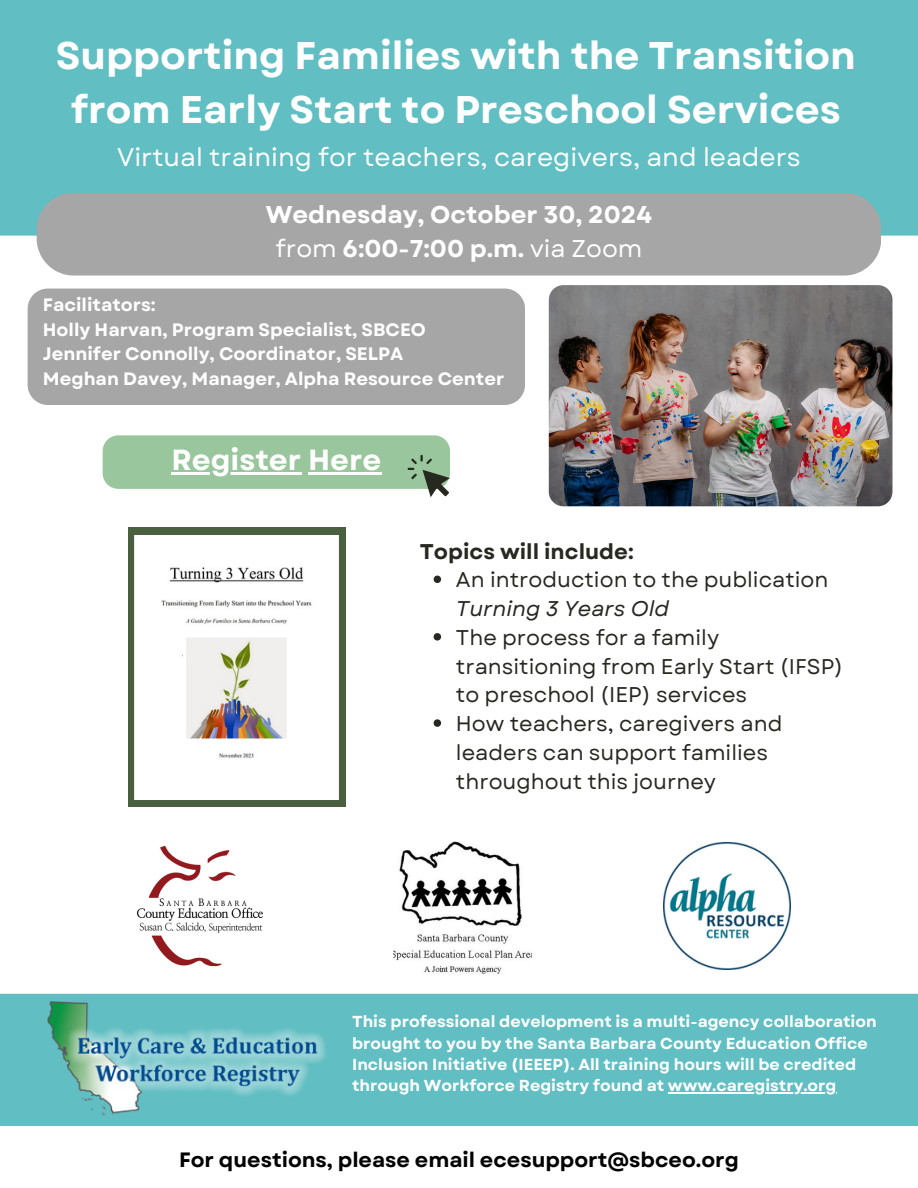
<style>
.page{position:relative;width:918px;height:1188px;background:#fff}
.page>*{position:absolute;margin:0;border:0;box-sizing:border-box;transform-origin:0 0}
.t1{font:700 38.55px/53.8px "Garet";color:#fff;text-align:center}
.t2{font:700 29.1px "Garet";color:#fff}
.t3{font:25.5px "Garet";color:#fff}
.t4{font:700 24.3px/33.8px "Garet";color:#fff;text-align:center}
.t5{font:21.3px/28.8px "Garet";color:#262920}
.t6{font:700 21.3px "Garet";color:#262920}
.t7{font:700 20.7px "Garet";color:#000}
.t8{font:700 18px/24.8px "Garet";color:#fff}
.t9{font:700 15.9px/21.3px "Garet";color:#fff}
.s1{font-weight:400}
.s2{font-style:italic}
</style>
<div class="page">
<div style="left:0;top:0;width:918px;height:236px;background:#61bec2"></div>
<div style="left:37px;top:193px;width:844px;height:83px;background:#a6a6a6;border-radius:37px"></div>
<img style="left:393px;top:841px;width:138px;height:133px">
<div style="left:0;top:994px;width:918px;height:132px;background:#61bec2"></div>
<img style="left:136px;top:845px;width:127px;height:122px">
<img style="left:47px;top:1002px;width:281px;height:113px">
<img style="left:664px;top:842px;width:127px;height:128px">
<div style="left:128px;top:528px;width:217px;height:279px;background:#495f3e"></div>
<img style="left:134px;top:535px;width:205px;height:265px">
<img style="left:549px;top:285px;width:343px;height:221px;border-radius:15px">
<svg style="left:434px;top:576px;width:7px;height:7px"></svg>
<svg style="left:434px;top:633px;width:7px;height:8px"></svg>
<svg style="left:434px;top:719px;width:7px;height:8px"></svg>
<hr style="left:668px;top:1092px;width:168px;height:2px;background:#fff">
<div style="left:28px;top:289px;width:497px;height:116px;background:#a6a6a6;border-radius:20px"></div>
<svg style="left:103px;top:435px;width:347px;height:62px;background:#a6cba8"></svg>
<hr style="left:171px;top:472px;width:98px;height:2px;background:#fff">
<hr style="left:269px;top:472px;width:32px;height:2px;background:#fff">
<hr style="left:308px;top:472px;width:73px;height:2px;background:#fff">
<p class="t1" style="left:56px;top:29px;width:802px">Supporting Families with the Transition from Early Start to Preschool Services</p>
<p class="t3" style="left:117px;top:139px;width:685px">Virtual training for teachers, caregivers, and leaders</p>
<p class="t4" style="left:266px;top:198px;width:388px">Wednesday, October 30, 2024 <span class="s1">from</span> 6:00-7:00 p.m. <span class="s1">via Zoom</span></p>
<p class="t8" style="left:43px;top:292px;width:463px">Facilitators:<br>Holly Harvan, Program Specialist, SBCEO Jennifer Connolly, Coordinator, SELPA<br>Meghan Davey, Manager, Alpha Resource Center</p>
<p class="t2" style="left:171px;top:439px;width:211px">Register Here</p>
<p class="t6" style="left:420px;top:536px;width:215px">Topics will include:</p>
<h4 class="t5" style="left:456px;top:566px;width:374px">An introduction to the publication<br><span class="s2">Turning 3 Years Old</span></h4>
<p class="t5" style="left:456px;top:623px;width:389px">The process for a family transitioning from Early Start (IFSP) to preschool (IEP) services</p>
<p class="t5" style="left:456px;top:709px;width:328px">How teachers, caregivers and leaders can support families throughout this journey</p>
<p class="t9" style="left:352px;top:1011px;width:526px">This professional development is a multi-agency collaboration brought to you by the Santa Barbara County Education Office Inclusion Initiative (IEEEP). All training hours will be credited through Workforce Registry found at www.caregistry.org</p>
<p class="t7" style="left:179px;top:1145px;width:561px">For questions, please email ecesupport@sbceo.org</p>
</div>
